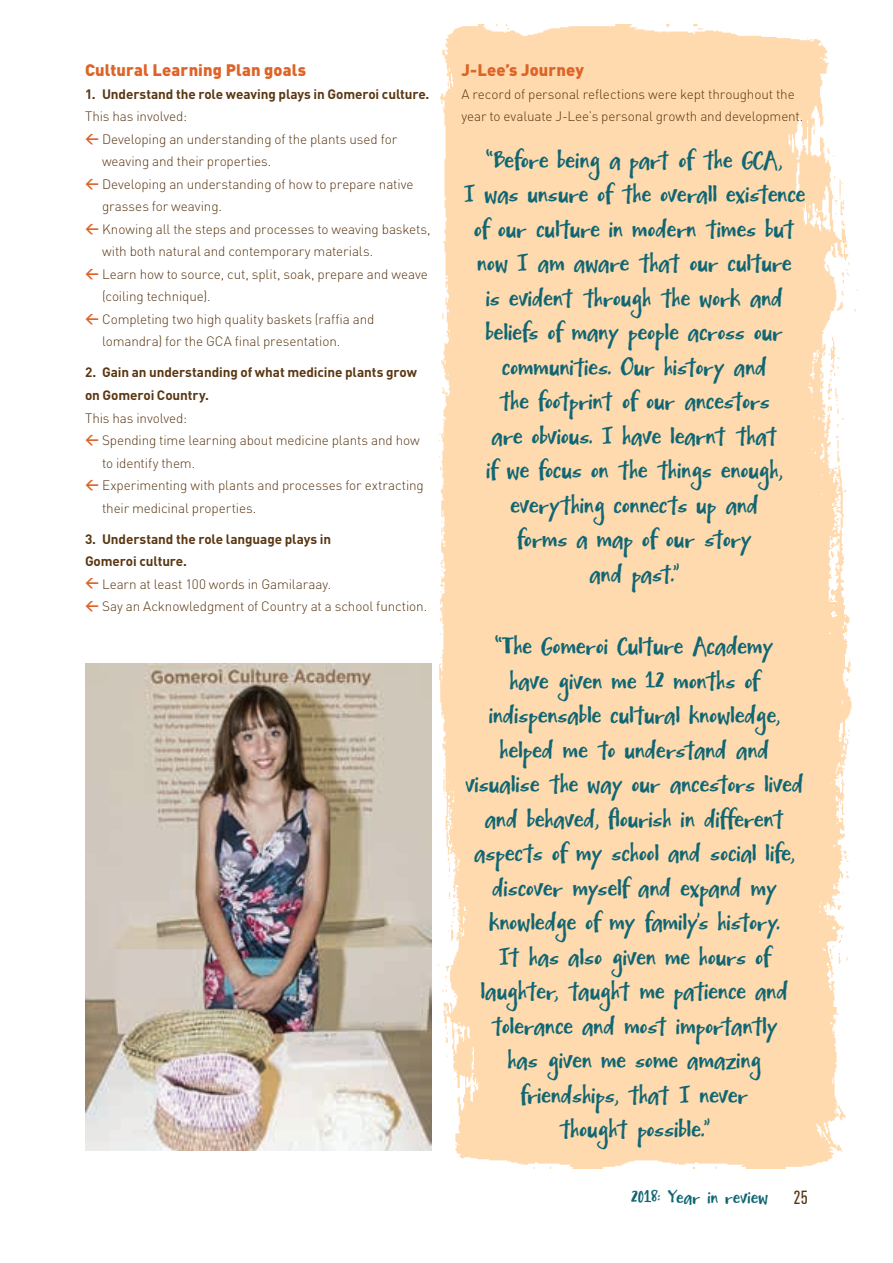
<style>
.page{position:relative;width:893px;height:1263px;background:#fff}
.page>*{position:absolute;margin:0;border:0;box-sizing:border-box;transform-origin:0 0}
.t1{font:24px/34.5px "Mightyto Save";letter-spacing:-.035em;color:#116673;text-align:center}
.t2{font:500 condensed 18.75px "DIN Pro";color:#5a3713}
.t3{font:18px "Mightyto Save";letter-spacing:-.025em;color:#116673}
.t4{font:900 16.5px "DIN Pro";letter-spacing:.005em;color:#dd6327}
.t5{font:300 13.5px/22.5px "DIN Pro";letter-spacing:-.01em;color:#5a3713}
.t6{font:700 13.5px/22.5px "DIN Pro";letter-spacing:-.005em;color:#5a3713}
.s1{font-weight:700;color:#dd6327}
.s2{font-weight:700}
</style>
<div class="page">
<img style="left:562px;top:24px;width:294px;height:552px">
<div style="left:439px;top:24px;width:123px;height:552px;background:#fedaae"></div>
<img style="left:653px;top:576px;width:199px;height:593px">
<img style="left:438px;top:576px;width:215px;height:593px">
<img style="left:85px;top:663px;width:347px;height:487px">
<p class="t4" style="left:85px;top:59px;width:223px">Cultural Learning Plan goals</p>
<p class="t6" style="left:85px;top:82px;width:346px">1. Understand the role weaving plays in Gomeroi culture.</p>
<p class="t5" style="left:85px;top:105px;width:104px">This has involved:</p>
<p class="t5" style="left:85px;top:127px;width:314px"><span class="s1">←</span> Developing an understanding of the plants used for</p>
<p class="t5" style="left:102px;top:150px;width:171px">weaving and their properties.</p>
<p class="t5" style="left:85px;top:172px;width:330px"><span class="s1">←</span> Developing an understanding of how to prepare native</p>
<p class="t5" style="left:102px;top:195px;width:122px">grasses for weaving.</p>
<p class="t5" style="left:85px;top:217px;width:347px"><span class="s1">←</span> Knowing all the steps and processes to weaving baskets,</p>
<p class="t5" style="left:102px;top:240px;width:273px">with both natural and contemporary materials.</p>
<p class="t5" style="left:85px;top:262px;width:344px"><span class="s1">←</span> Learn how to source, cut, split, soak, prepare and weave</p>
<p class="t5" style="left:102px;top:285px;width:110px">(coiling technique).</p>
<p class="t5" style="left:85px;top:307px;width:291px"><span class="s1">←</span> Completing two high quality baskets (raffia and</p>
<p class="t5" style="left:102px;top:330px;width:240px">lomandra) for the GCA final presentation.</p>
<p class="t6" style="left:85px;top:361px;width:333px">2. Gain an understanding of what medicine plants grow on Gomeroi Country.</p>
<p class="t5" style="left:85px;top:406px;width:104px">This has involved:</p>
<p class="t5" style="left:85px;top:428px;width:336px"><span class="s1">←</span> Spending time learning about medicine plants and how</p>
<p class="t5" style="left:102px;top:451px;width:95px">to identify them.</p>
<p class="t5" style="left:85px;top:473px;width:340px"><span class="s1">←</span> Experimenting with plants and processes for extracting</p>
<p class="t5" style="left:102px;top:496px;width:156px">their medicinal properties.</p>
<p class="t5" style="left:85px;top:527px;width:344px"><span class="s2">3. Understand the role language plays in<br>Gomeroi culture.<br></span><span class="s1">←</span> Learn at least 100 words in Gamilaraay.<br><span class="s1">←</span> Say an Acknowledgment of Country at a school function.</p>
<p class="t4" style="left:461px;top:59px;width:124px">J-Lee’s Journey</p>
<p class="t5" style="left:461px;top:82px;width:343px">A record of personal reflections were kept throughout the year to evaluate J-Lee’s personal growth and development.</p>
<p class="t1" style="left:464px;top:146px;width:344px">“Before being a part of the GCA,<br>I was unsure of the overall existence of our culture in modern times but now I am aware that our culture<br>is evident through the work and beliefs of many people across our communities. Our history and<br>the footprint of our ancestors<br>are obvious. I have learnt that<br>if we focus on the things enough, everything connects up and<br>forms a map of our story<br>and past.”</p>
<p class="t1" style="left:465px;top:633px;width:341px">“The Gomeroi Culture Academy<br>have given me 12 months of indispensable cultural knowledge, helped me to understand and visualise the way our ancestors lived and behaved, flourish in different aspects of my school and social life, discover myself and expand my knowledge of my family’s history.<br>It has also given me hours of laughter, taught me patience and tolerance and most importantly<br>has given me some amazing friendships, that I never<br>thought possible.”</p>
<h3 class="t3" style="left:631px;top:1188px;width:139px">2018: Year in review</h3>
<h2 class="t2" style="left:793px;top:1186px;width:16px">25</h2>
</div>
